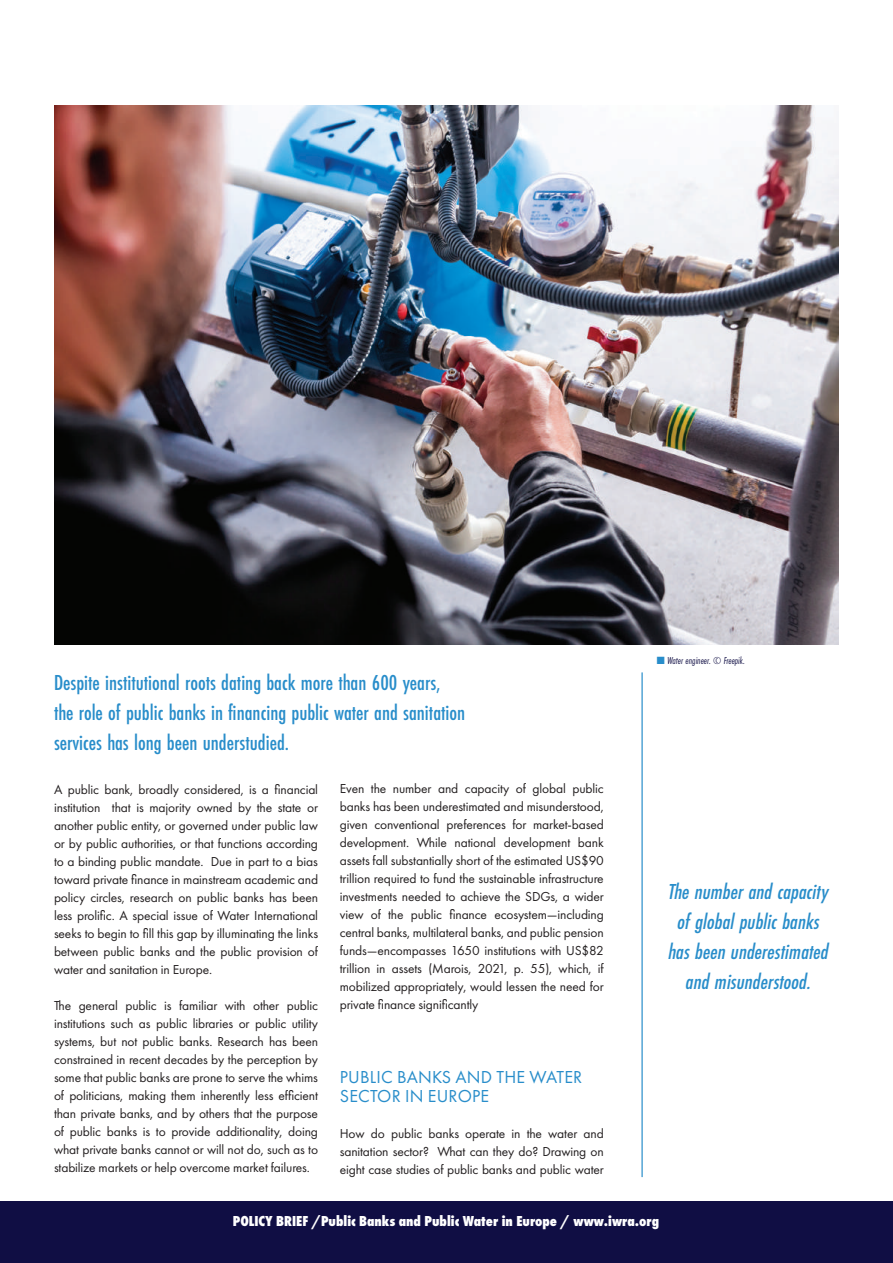
<style>
.page{position:relative;width:893px;height:1263px;background:#fff}
.page>*{position:absolute;margin:0;border:0;box-sizing:border-box;transform-origin:0 0}
.t1{font:500 22.5px/30px "Futura PT Cond";color:#288dca}
.t2{font:italic 500 22.5px/30px "Futura PT Cond";color:#288dca;text-align:center}
.t3{font:18px/19.5px "Futura PT";letter-spacing:.01em;color:#288dca}
.t4{font:800 15px "Futura PT Cond";color:#fff}
.t5{font:13.5px/18px "Futura PT";letter-spacing:-.01em;color:#231f20;text-align:justify}
.t6{font:italic 10.5px "Futura PT Cond";color:#100e44}
.s1{color:#288dca}
</style>
<div class="page">
<div style="left:0;top:1201px;width:893px;height:62px;background:#100e44"></div>
<img style="left:54px;top:106px;width:785px;height:539px">
<hr style="left:641px;top:672px;width:2px;height:505px;background:#288dca">
<h1 class="t1" style="left:54px;top:667px;width:413px">Despite institutional roots dating back more than 600 years, the role of public banks in financing public water and sanitation services has long been understudied.</h1>
<p class="t6" style="left:657px;top:655px;width:89px"><span class="s1">■</span> Water engineer. © Freepik.</p>
<p class="t5" style="left:340px;top:779px;width:266px">Even the number and capacity of global public banks has been underestimated and misunderstood, given conventional preferences for market-based development. While national development bank assets fall substantially short of the estimated US$90 trillion required to fund the sustainable infrastructure investments needed to achieve the SDGs, a wider view of the public finance ecosystem—including central banks, multilateral banks, and public pension funds—encompasses 1650 institutions with US$82 trillion in assets (Marois, 2021, p. 55), which, if mobilized appropriately, would lessen the need for private finance significantly</p>
<p class="t5" style="left:54px;top:781px;width:266px">A public bank, broadly considered, is a financial institution that is majority owned by the state or another public entity, or governed under public law or by public authorities, or that functions according to a binding public mandate. Due in part to a bias toward private finance in mainstream academic and policy circles, research on public banks has been less prolific. A special issue of Water International seeks to begin to fill this gap by illuminating the links between public banks and the public provision of water and sanitation in Europe.</p>
<p class="t5" style="left:54px;top:997px;width:266px">The general public is familiar with other public institutions such as public libraries or public utility systems, but not public banks. Research has been constrained in recent decades by the perception by some that public banks are prone to serve the whims of politicians, making them inherently less efficient than private banks, and by others that the purpose of public banks is to provide additionality, doing what private banks cannot or will not do, such as to stabilize markets or help overcome market failures.</p>
<h2 class="t3" style="left:340px;top:1067px;width:244px">PUBLIC BANKS AND THE WATER<br>SECTOR IN EUROPE</h2>
<p class="t5" style="left:340px;top:1124px;width:266px">How do public banks operate in the water and sanitation sector? What can they do? Drawing on eight case studies of public banks and public water</p>
<p class="t4" style="left:233px;top:1212px;width:428px">POLICY BRIEF /Public Banks and Public Water in Europe / www.iwra.org</p>
<h1 class="t2" style="left:667px;top:876px;width:166px">Thenumberandcapacity ofglobalpublicbanks hasbeenunderestimated andmisunderstood.</h1>
</div>
